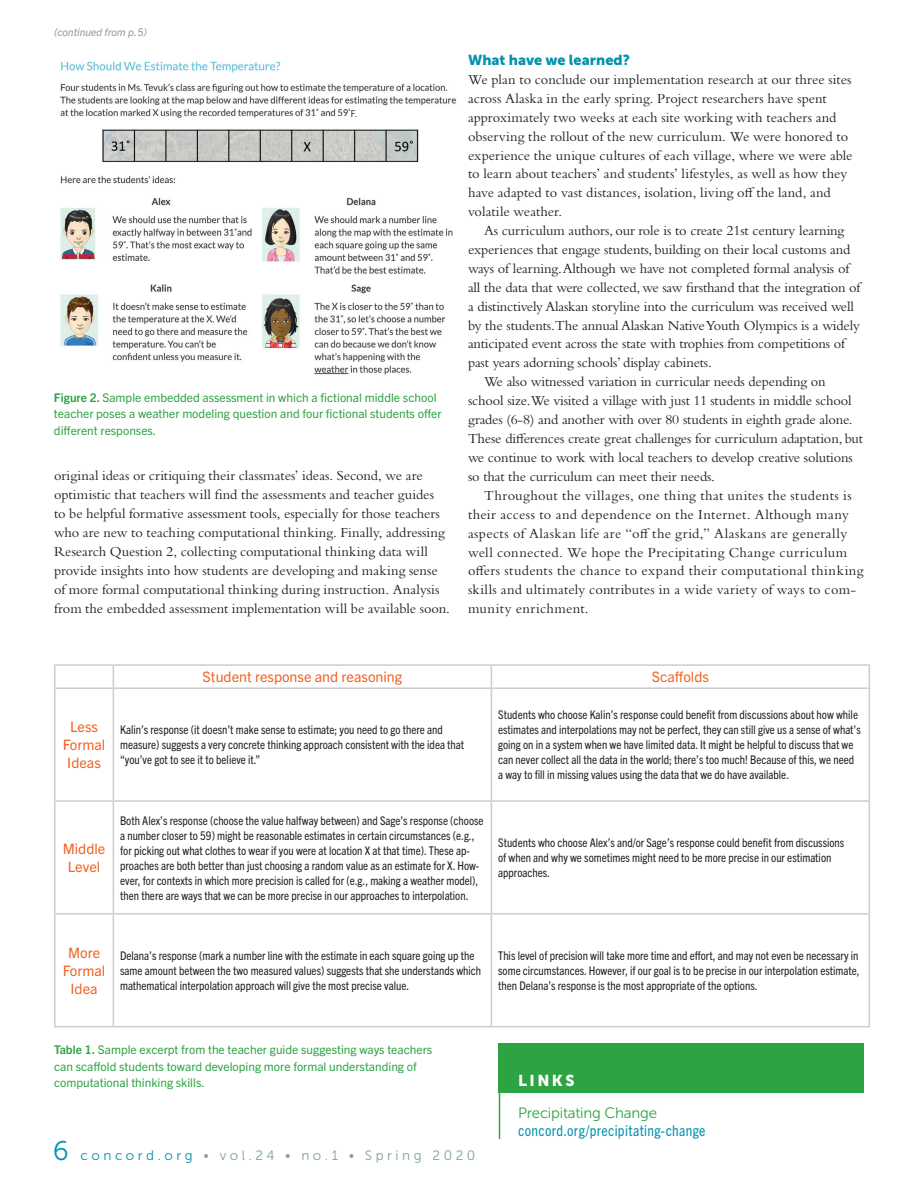
<style>
.page{position:relative;width:918px;height:1188px;background:#fff}
.page>*{position:absolute;margin:0;border:0;box-sizing:border-box;transform-origin:0 0}
.t1{font:15.75px "Museo Sans 900";letter-spacing:.16em;color:#fff}
.t2{font:condensed 15px "Trade Gothic Next LT Pro";letter-spacing:.025em;color:#0092af}
.t3{font:15px "Museo Sans 300";letter-spacing:-.015em;color:#2da343}
.t4{font:14.4px/18.9px "Bembo Std";letter-spacing:-.005em;color:#231f20}
.t5{font:14.4px "Bembo Std";letter-spacing:.02em;color:#231f20}
.t6{font:14.4px "Bembo Std";letter-spacing:.035em;color:#231f20}
.t7{font:14.4px/18px "Trade Gothic Next LT Pro";color:#f26221;text-align:center}
.t8{font:14.4px "Bembo Std";letter-spacing:.015em;color:#231f20}
.t9{font:14.4px "Bembo Std";letter-spacing:.025em;color:#231f20}
.t10{font:14.4px "Museo Sans 900";color:#0092af}
.t11{font:13.5px "Museo Sans 300";letter-spacing:.26em;color:#7ea19a}
.t12{font:condensed 12px/15px "Trade Gothic Next LT Pro";color:#231f20}
.t13{font:12px/16.5px "Trade Gothic Next LT Pro";color:#2da343}
.t14{font:italic 10.5px "Trade Gothic Next LT Pro";color:#939598}
.t15{font:9.9px "Museo Sans 500";color:#4c4c4c}
.s1{font-weight:700}
.s2{font-size:27px;color:#0092af}
.s3{color:#0092af}
</style>
<div class="page">
<div style="left:499px;top:1044px;width:365px;height:49px;background:#2da343"></div>
<hr style="left:499px;top:1044px;width:1px;height:95px;background:#2da343">
<hr style="left:54px;top:664px;width:59px;height:2px;background:#c5ced3">
<hr style="left:54px;top:666px;width:2px;height:21px;background:#c5ced3">
<hr style="left:113px;top:664px;width:378px;height:2px;background:#c5ced3">
<svg style="left:113px;top:666px;width:1px;height:21px"></svg>
<hr style="left:491px;top:664px;width:379px;height:2px;background:#c5ced3">
<svg style="left:491px;top:666px;width:1px;height:21px"></svg>
<svg style="left:869px;top:666px;width:1px;height:21px"></svg>
<hr style="left:54px;top:687px;width:59px;height:2px;background:#c5ced3">
<hr style="left:54px;top:689px;width:2px;height:111px;background:#c5ced3">
<hr style="left:113px;top:687px;width:378px;height:2px;background:#c5ced3">
<hr style="left:113px;top:689px;width:1px;height:111px;background:#c5ced3">
<hr style="left:491px;top:687px;width:379px;height:2px;background:#c5ced3">
<hr style="left:491px;top:689px;width:1px;height:111px;background:#c5ced3">
<hr style="left:869px;top:689px;width:1px;height:111px;background:#c5ced3">
<hr style="left:54px;top:800px;width:59px;height:2px;background:#c5ced3">
<hr style="left:54px;top:802px;width:2px;height:111px;background:#c5ced3">
<hr style="left:113px;top:800px;width:378px;height:2px;background:#c5ced3">
<hr style="left:113px;top:802px;width:1px;height:111px;background:#c5ced3">
<hr style="left:491px;top:800px;width:379px;height:2px;background:#c5ced3">
<hr style="left:491px;top:802px;width:1px;height:111px;background:#c5ced3">
<hr style="left:869px;top:802px;width:1px;height:111px;background:#c5ced3">
<hr style="left:54px;top:913px;width:59px;height:2px;background:#c5ced3">
<hr style="left:54px;top:915px;width:2px;height:111px;background:#c5ced3">
<hr style="left:113px;top:913px;width:378px;height:2px;background:#c5ced3">
<hr style="left:113px;top:915px;width:1px;height:111px;background:#c5ced3">
<hr style="left:491px;top:913px;width:379px;height:2px;background:#c5ced3">
<hr style="left:491px;top:915px;width:1px;height:111px;background:#c5ced3">
<hr style="left:869px;top:915px;width:1px;height:111px;background:#c5ced3">
<hr style="left:54px;top:1026px;width:59px;height:1px;background:#c5ced3">
<hr style="left:113px;top:1026px;width:378px;height:1px;background:#c5ced3">
<hr style="left:491px;top:1026px;width:379px;height:1px;background:#c5ced3">
<img style="left:60px;top:61px;width:396px;height:314px">
<div style="left:351px;top:109px;width:17px;height:14px;background:#fff"></div>
<p class="t14" style="left:54px;top:25px;width:94px">(continued from p. 5)</p>
<p class="t15" style="left:351px;top:108px;width:8px">F.</p>
<p class="t13" style="left:54px;top:388px;width:389px"><span class="s1">Figure 2.</span> Sample embedded assessment in which a fictional middle school teacher poses a weather modeling question and four fictional students offer different responses.</p>
<p class="t4" style="left:54px;top:466px;width:397px">original ideas or critiquing their classmates’ ideas. Second, we are optimistic that teachers will find the assessments and teacher guides<br>to be helpful formative assessment tools, especially for those teachers who are new to teaching computational thinking. Finally, addressing Research Question 2, collecting computational thinking data will provide insights into how students are developing and making sense of more formal computational thinking during instruction. Analysis from the embedded assessment implementation will be available soon.</p>
<p class="t10" style="left:468px;top:52px;width:164px">What have we learned?</p>
<p class="t4" style="left:468px;top:70px;width:386px">We plan to conclude our implementation research at our three sites across Alaska in the early spring. Project researchers have spent approximately two weeks at each site working with teachers and observing the rollout of the new curriculum. We were honored to experience the unique cultures of each village, where we were able to learn about teachers’ and students’ lifestyles, as well as how they have adapted to vast distances, isolation, living off the land, and volatile weather.</p>
<p class="t4" style="left:484px;top:221px;width:362px">As curriculum authors, our role is to create 21st century learning</p>
<p class="t4" style="left:468px;top:240px;width:384px">experiences that engage students, building on their local customs and</p>
<p class="t4" style="left:468px;top:259px;width:383px">ways of learning. Although we have not completed formal analysis of</p>
<p class="t4" style="left:468px;top:278px;width:394px">all the data that were collected, we saw firsthand that the integration of</p>
<p class="t4" style="left:468px;top:296px;width:387px">a distinctively Alaskan storyline into the curriculum was received well</p>
<p class="t4" style="left:468px;top:315px;width:393px">by the students.The annual Alaskan Native Youth Olympics is a widely</p>
<p class="t4" style="left:468px;top:334px;width:379px">anticipated event across the state with trophies from competitions of</p>
<p class="t4" style="left:468px;top:353px;width:245px">past years adorning schools’ display cabinets.</p>
<p class="t4" style="left:484px;top:372px;width:343px">We also witnessed variation in curricular needs depending on</p>
<p class="t4" style="left:468px;top:391px;width:385px">school size.We visited a village with just 11 students in middle school</p>
<p class="t4" style="left:468px;top:410px;width:386px">grades (6-8) and another with over 80 students in eighth grade alone.</p>
<p class="t4" style="left:468px;top:429px;width:397px">These differences create great challenges for curriculum adaptation, but</p>
<p class="t4" style="left:468px;top:448px;width:386px">we continue to work with local teachers to develop creative solutions</p>
<p class="t4" style="left:468px;top:467px;width:249px">so that the curriculum can meet their needs.</p>
<p class="t6" style="left:484px;top:487px;width:369px">Throughout the villages, one thing that unites the students is</p>
<p class="t5" style="left:468px;top:506px;width:382px">their access to and dependence on the Internet. Although many</p>
<p class="t6" style="left:468px;top:525px;width:381px">aspects of Alaskan life are “off the grid,” Alaskans are generally</p>
<p class="t9" style="left:468px;top:544px;width:381px">well connected. We hope the Precipitating Change curriculum</p>
<p class="t5" style="left:468px;top:563px;width:397px">offers students the chance to expand their computational thinking</p>
<p class="t8" style="left:468px;top:581px;width:390px">skills and ultimately contributes in a wide variety of ways to com-</p>
<p class="t5" style="left:468px;top:600px;width:122px">munity enrichment.</p>
<p class="t7" style="left:203px;top:667px;width:201px">Student response and reasoning</p>
<p class="t7" style="left:652px;top:667px;width:59px">Scaffolds</p>
<p class="t7" style="left:63px;top:717px;width:44px">Less<br>Formal<br>Ideas</p>
<p class="t12" style="left:120px;top:722px;width:345px">Kalin’s response (it doesn’t make sense to estimate; you need to go there and measure) suggests a very concrete thinking approach consistent with the idea that “you’ve got to see it to believe it.”</p>
<p class="t7" style="left:63px;top:839px;width:44px">Middle<br>Level</p>
<p class="t12" style="left:120px;top:812px;width:365px">Both Alex’s response (choose the value halfway between) and Sage’s response (choose a number closer to 59) might be reasonable estimates in certain circumstances (e.g., for picking out what clothes to wear if you were at location X at that time). These ap&shy;proaches are both better than just choosing a random value as an estimate for X. How&shy;ever, for contexts in which more precision is called for (e.g., making a weather model), then there are ways that we can be more precise in our approaches to interpolation.</p>
<p class="t12" style="left:498px;top:707px;width:364px">Students who choose Kalin’s response could benefit from discussions about how while estimates and interpolations may not be perfect, they can still give us a sense of what’s going on in a system when we have limited data. It might be helpful to discuss that we can never collect all the data in the world; there’s too much! Because of this, we need a way to fill in missing values using the data that we do have available.</p>
<p class="t12" style="left:498px;top:834px;width:348px">Students who choose Alex’s and/or Sage’s response could benefit from discussions of when and why we sometimes might need to be more precise in our estimation approaches.</p>
<p class="t7" style="left:63px;top:943px;width:44px">More<br>Formal<br>Idea</p>
<p class="t12" style="left:120px;top:947px;width:362px">Delana’s response (mark a number line with the estimate in each square going up the same amount between the two measured values) suggests that she understands which mathematical interpolation approach will give the most precise value.</p>
<p class="t12" style="left:498px;top:947px;width:363px;text-align:justify">This level of precision will take more time and effort, and may not even be necessary in some circumstances. However, if our goal is to be precise in our interpolation estimate, then Delana’s response is the most appropriate of the options.</p>
<p class="t13" style="left:54px;top:1041px;width:380px"><span class="s1">Table 1.</span> Sample excerpt from the teacher guide suggesting ways teachers can scaffold students toward developing more formal understanding of computational thinking skills.</p>
<p class="t11" style="left:53px;top:1148px;width:424px"><span class="s2">6</span> <span class="s3">concord.org</span> • vol.24 • no.1 • Spring 2020</p>
<p class="t1" style="left:518px;top:1072px;width:58px">LINKS</p>
<p class="t3" style="left:518px;top:1105px;width:140px">Precipitating Change</p>
<p class="t2" style="left:518px;top:1120px;width:189px">concord.org/precipitating-change</p>
</div>
